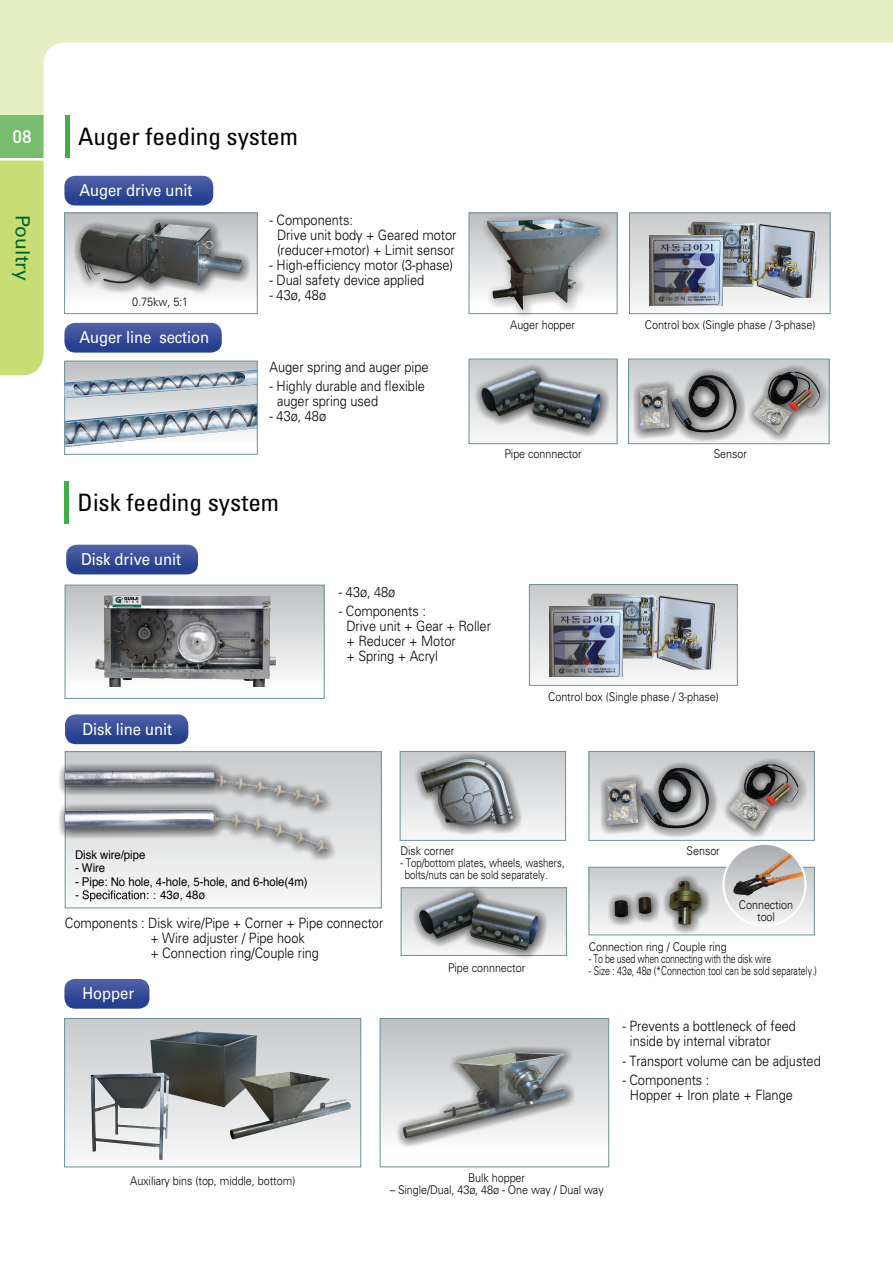
<style>
.page{position:relative;width:893px;height:1263px;background:#fff}
.page>*{position:absolute;margin:0;border:0;box-sizing:border-box;transform-origin:0 0}
.t1{font:condensed 24px "Univers LT Std";color:#000;scale:1.05 1}
.t2{font:19.5px "Univers LT Std";letter-spacing:.005em;color:#00652e}
.t3{font:500 18px "DIN Pro";color:#fff}
.t4{font:16.5px "Univers LT Std";letter-spacing:-.005em;color:#fff;scale:.9 1}
.t5{font:300 14.25px/15px "Univers LT Std";letter-spacing:-.005em;color:#000;scale:.9 1}
.t6{font:300 12px/12px "Univers LT Std";letter-spacing:-.005em;color:#000;text-align:center;scale:.9 1}
.t7{font:12px/13.5px "Helvetica";letter-spacing:-.005em;color:#000;scale:.95 1}
.t8{font:300 12px/12px "Univers LT Std";letter-spacing:-.005em;color:#000;scale:.81 1}
.t9{font:300 12px "Univers LT Std";letter-spacing:-.005em;color:#000;scale:.74 1}
.t10{font:300 12px "Univers LT Std";letter-spacing:-.025em;color:#000;scale:.74 1}
.s1{font-family:"Adobe Myungjo Std";font-weight:500}
</style>
<div class="page">
<div style="left:0;top:0;width:893px;height:157px;background:#e6efc1"></div>
<div style="left:0;top:115px;width:893px;height:42px;background:#79bc6f"></div>
<div style="left:44px;top:43px;width:849px;height:152px;background:#fff"></div>
<div style="left:0;top:161px;width:44px;height:214px;background:#c8dd74"></div>
<svg style="left:66px;top:363px;width:189px;height:40px;background:#cbccce"></svg>
<img style="left:66px;top:403px;width:189px;height:44px">
<div style="left:64px;top:361px;width:193px;height:93px;border:1px solid #6e9196"></div>
<svg style="left:64px;top:176px;width:149px;height:30px;background:#3e549c"></svg>
<svg style="left:64px;top:323px;width:158px;height:30px;background:#3e549c"></svg>
<div style="left:65px;top:213px;width:192px;height:101px;background:linear-gradient(to bottom,#bdbfc1,#fff)"></div>
<div style="left:64px;top:213px;width:193px;height:101px;border:1px solid #6e9196"></div>
<div style="left:469px;top:213px;width:148px;height:101px;background:linear-gradient(to bottom,#bdbfc1,#fff)"></div>
<div style="left:469px;top:213px;width:148px;height:101px;border:1px solid #6e9196"></div>
<svg style="left:482px;top:214px;width:129px;height:103px"></svg>
<img style="left:487px;top:218px;width:114px;height:92px">
<svg style="left:74px;top:216px;width:177px;height:78px"></svg>
<img style="left:79px;top:224px;width:160px;height:61px">
<img style="left:64px;top:370px;width:193px;height:28px">
<div style="left:65px;top:116px;width:5px;height:42px;background:#41ad49"></div>
<div style="left:469px;top:359px;width:148px;height:85px;background:linear-gradient(to bottom,#c9cacc,#f8f8f9)"></div>
<div style="left:469px;top:359px;width:148px;height:85px;border:1px solid #6e9196"></div>
<svg style="left:475px;top:363px;width:135px;height:74px"></svg>
<img style="left:479px;top:370px;width:124px;height:58px">
<div style="left:628px;top:359px;width:201px;height:85px;background:linear-gradient(to bottom,#c9cacc,#f8f8f9)"></div>
<div style="left:628px;top:359px;width:201px;height:85px;border:1px solid #6e9196"></div>
<svg style="left:633px;top:369px;width:113px;height:73px;background:#bdbebe"></svg>
<img style="left:669px;top:375px;width:68px;height:58px">
<svg style="left:747px;top:365px;width:82px;height:77px"></svg>
<img style="left:753px;top:371px;width:67px;height:63px">
<div style="left:65px;top:1018px;width:296px;height:149px;background:linear-gradient(to bottom,#c8cacc,#f8f9f9)"></div>
<div style="left:64px;top:1018px;width:297px;height:149px;border:1px solid #6e9196"></div>
<img style="left:150px;top:1031px;width:107px;height:76px">
<img style="left:91px;top:1073px;width:78px;height:87px">
<img style="left:229px;top:1071px;width:122px;height:68px">
<svg style="left:64px;top:979px;width:85px;height:30px;background:#40569d"></svg>
<div style="left:380px;top:1018px;width:229px;height:149px;background:linear-gradient(to bottom,#bdbfc1,#fff)"></div>
<div style="left:380px;top:1018px;width:229px;height:149px;border:1px solid #6e9196"></div>
<svg style="left:397px;top:1046px;width:178px;height:101px"></svg>
<img style="left:402px;top:1052px;width:164px;height:86px">
<hr style="left:65px;top:482px;width:4px;height:42px;background:#41ad49">
<svg style="left:66px;top:545px;width:132px;height:29px;background:#3b519b"></svg>
<svg style="left:631px;top:215px;width:197px;height:91px"></svg>
<div style="left:629px;top:213px;width:201px;height:101px;border:1px solid #6e9196"></div>
<img style="left:687px;top:222px;width:130px;height:76px">
<img style="left:650px;top:235px;width:72px;height:70px">
<div style="left:65px;top:585px;width:259px;height:113px;background:linear-gradient(to bottom,#bdbfc1,#fff)"></div>
<div style="left:65px;top:585px;width:259px;height:114px;border:1px solid #6e9196"></div>
<img style="left:87px;top:588px;width:188px;height:98px">
<div style="left:401px;top:888px;width:165px;height:67px;background:linear-gradient(to bottom,#c9cbcc,#f8f8f8)"></div>
<div style="left:401px;top:887px;width:166px;height:68px;border:1px solid #6e9196"></div>
<svg style="left:413px;top:887px;width:135px;height:72px"></svg>
<img style="left:417px;top:892px;width:123px;height:58px">
<div style="left:589px;top:751px;width:225px;height:89px;background:linear-gradient(to bottom,#c8cacc,#f8f8f8)"></div>
<div style="left:589px;top:751px;width:225px;height:89px;border:1px solid #6e9196"></div>
<svg style="left:600px;top:761px;width:118px;height:77px;background:#bebfbf"></svg>
<img style="left:638px;top:767px;width:72px;height:61px">
<svg style="left:723px;top:758px;width:85px;height:80px"></svg>
<img style="left:728px;top:764px;width:70px;height:66px">
<div style="left:65px;top:752px;width:316px;height:156px;background:linear-gradient(to bottom,#c9cacc,#f8f8f9)"></div>
<div style="left:65px;top:751px;width:317px;height:157px;border:1px solid #6e9196"></div>
<div style="left:400px;top:751px;width:166px;height:89px;background:linear-gradient(to bottom,#c8cacc,#f8f8f8)"></div>
<div style="left:400px;top:751px;width:166px;height:89px;border:1px solid #6e9196"></div>
<svg style="left:415px;top:752px;width:107px;height:83px"></svg>
<img style="left:421px;top:759px;width:92px;height:66px">
<svg style="left:65px;top:714px;width:123px;height:30px;background:#3e549c"></svg>
<svg style="left:59px;top:763px;width:278px;height:99px;background:#d0d1d1"></svg>
<img style="left:65px;top:770px;width:260px;height:60px">
<div style="left:589px;top:867px;width:225px;height:68px;background:linear-gradient(to bottom,#c9cacc,#f8f8f9)"></div>
<div style="left:589px;top:867px;width:225px;height:68px;border:1px solid #6e9196"></div>
<svg style="left:608px;top:874px;width:102px;height:60px"></svg>
<img style="left:615px;top:881px;width:86px;height:44px">
<svg style="left:723px;top:844px;width:82px;height:82px;background:#dcddde"></svg>
<img style="left:733px;top:853px;width:71px;height:42px">
<div style="left:722px;top:843px;width:84px;height:84px;border:2px solid #fff;border-radius:50%"></div>
<svg style="left:76px;top:890px;width:72px;height:12px"></svg>
<div style="left:529px;top:584px;width:208px;height:101px;background:linear-gradient(to bottom,#c3c4c6,#f2f2f2)"></div>
<div style="left:529px;top:584px;width:209px;height:101px;border:1px solid #6e9196"></div>
<img style="left:586px;top:593px;width:131px;height:76px">
<img style="left:550px;top:607px;width:72px;height:70px">
<p class="t3" style="left:13px;top:122px;width:21px">08</p>
<h1 class="t1" style="left:78px;top:121px;width:211px">Auger feeding system</h1>
<p class="t4" style="left:79px;top:181px;width:127px">Auger drive unit</p>
<h2 class="t2" style="left:34px;top:215px;width:68px;rotate:90deg">Poultry</h2>
<p class="t5" style="left:277px;top:212px;width:201px;text-indent:-8px">- Components:<br>Drive unit body + Geared motor (reducer+motor) + Limit sensor</p>
<p class="t5" style="left:270px;top:257px;width:205px">- High-efficiency motor (3-phase)</p>
<p class="t5" style="left:270px;top:272px;width:173px">- Dual safety device applied</p>
<p class="t5" style="left:270px;top:287px;width:64px">- 43ø, 48ø</p>
<p class="t6" style="left:132px;top:296px;width:64px">0.75kw, 5:1</p>
<p class="t4" style="left:79px;top:328px;width:146px">Auger line section</p>
<p class="t5" style="left:270px;top:359px;width:178px">Auger spring and auger pipe</p>
<p class="t5" style="left:277px;top:378px;width:166px;text-indent:-8px">- Highly durable and flexible auger spring used</p>
<p class="t5" style="left:270px;top:408px;width:64px">- 43ø, 48ø</p>
<h1 class="t1" style="left:78px;top:487px;width:193px">Disk feeding system</h1>
<p class="t4" style="left:81px;top:549px;width:113px">Disk drive unit</p>
<p class="t4" style="left:82px;top:719px;width:101px">Disk line unit</p>
<p class="t5" style="left:339px;top:584px;width:64px">- 43ø, 48ø</p>
<p class="t5" style="left:346px;top:603px;width:162px;text-indent:-8px">- Components :<br>Drive unit + Gear + Roller + Reducer + Motor<br>+ Spring + Acryl</p>
<p class="t6" style="left:510px;top:319px;width:74px">Auger hopper</p>
<p class="t6" style="left:645px;top:319px;width:191px">Control box (Single phase / 3-phase)</p>
<p class="t6" style="left:504px;top:447px;width:87px">Pipe connnector</p>
<p class="t6" style="left:714px;top:447px;width:39px">Sensor</p>
<p class="t6" style="left:548px;top:690px;width:191px">Control box (Single phase / 3-phase)</p>
<p class="t7" style="left:75px;top:848px;width:75px">Disk wire/pipe</p>
<p class="t7" style="left:75px;top:861px;width:33px">- Wire</p>
<p class="t7" style="left:153px;top:875px;width:165px;text-indent:-78px">- Pipe: No hole, 4-hole, 5-hole, and 6-hole(4m) <span class="s1">:</span> 43ø, 48ø</p>
<p class="t5" style="left:150px;top:916px;width:260px;text-indent:-86px">Components : Disk wire/Pipe + Corner + Pipe connector + Wire adjuster / Pipe hook<br>+ Connection ring/Couple ring</p>
<p class="t4" style="left:83px;top:984px;width:59px">Hopper</p>
<p class="t6" style="left:400px;top:845px;width:62px">Disk corner</p>
<p class="t8" style="left:405px;top:857px;width:199px;text-indent:-5px">- Top/bottom plates, wheels, washers, bolts/nuts can be sold separately.</p>
<p class="t6" style="left:448px;top:961px;width:87px">Pipe connnector</p>
<p class="t6" style="left:686px;top:845px;width:39px">Sensor</p>
<p class="t6" style="left:739px;top:899px;width:62px">Connection tool</p>
<p class="t6" style="left:589px;top:941px;width:155px">Connection ring / Couple ring</p>
<p class="t10" style="left:589px;top:951px;width:248px">- To be used when connecting with the disk wire</p>
<p class="t9" style="left:589px;top:963px;width:310px">- Size : 43ø, 48ø (*Connection tool can be sold separately.)</p>
<p class="t5" style="left:630px;top:1019px;width:186px;text-indent:-8px">- Prevents a bottleneck of feed inside by internal vibrator</p>
<p class="t5" style="left:622px;top:1053px;width:222px">- Transport volume can be adjusted</p>
<p class="t5" style="left:630px;top:1072px;width:183px;text-indent:-8px">- Components :<br>Hopper + Iron plate + Flange</p>
<p class="t6" style="left:130px;top:1174px;width:185px">Auxiliary bins (top, middle, bottom)</p>
<p class="t6" style="left:468px;top:1172px;width:65px">Bulk hopper</p>
<p class="t6" style="left:390px;top:1184px;width:239px">– Single/Dual, 43ø, 48ø - One way / Dual way</p>
</div>
